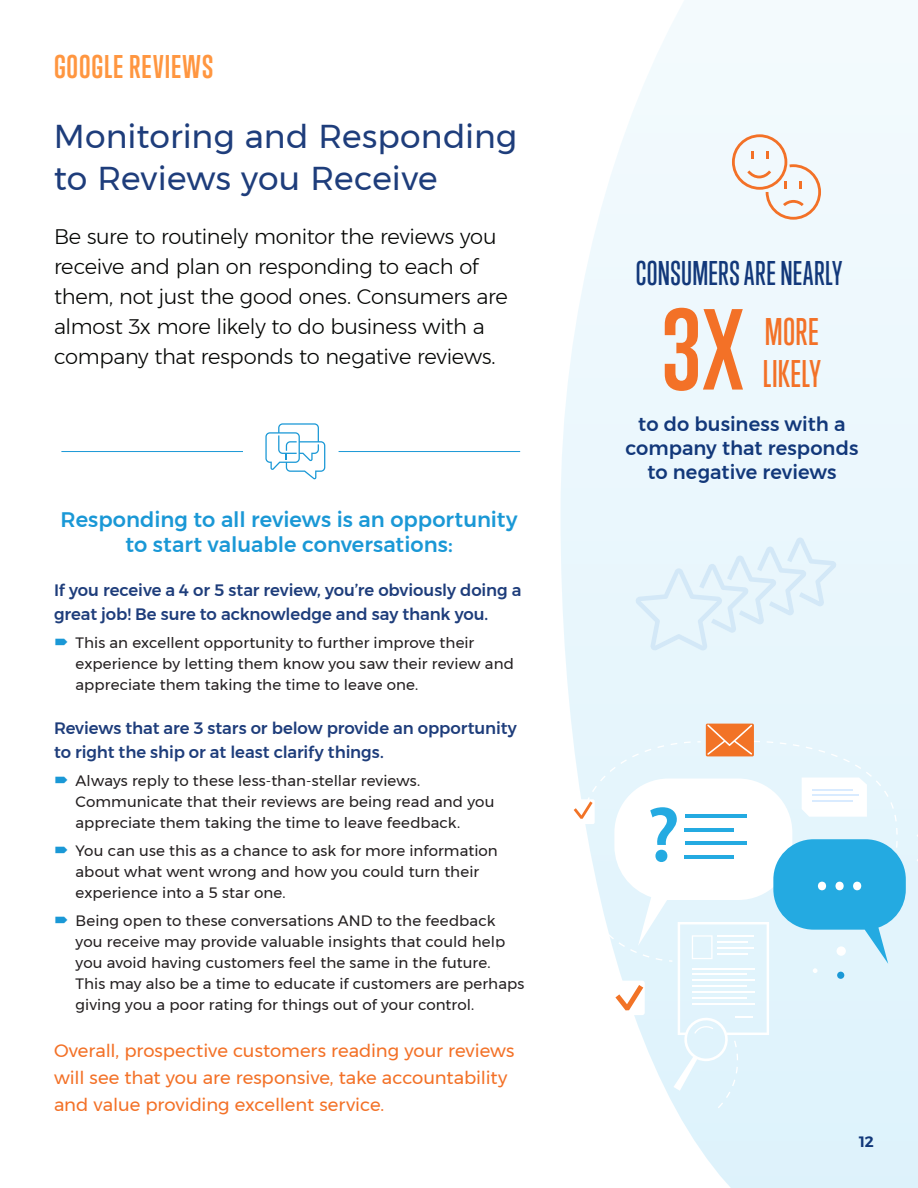
<style>
.page{position:relative;width:918px;height:1188px;background:#fff}
.page>*{position:absolute;margin:0;border:0;box-sizing:border-box;transform-origin:0 0}
.t1{font:700 105px "Trump Gothic Pro";color:#f37127}
.body_-_12_16{font:500 35.25px/42.6px "Trump Gothic Pro";letter-spacing:.01em;color:#f37127}
.body_-_12_16-2{font:33px/42px "Montserrat";letter-spacing:.005em;color:#1e3d7b}
.body_-_12_16-3{font:500 31.35px "Trump Gothic Pro";letter-spacing:.01em;color:#12387a}
.t2{font:700 30px "Trump Gothic Pro";letter-spacing:.04em;color:#ff9640}
.body_-_12_16-4{font:300 21px/30px "Montserrat";letter-spacing:-.015em;color:#040503}
.body_-_12_16-5{font:500 21px/25.5px "Montserrat";color:#1a98d6;text-align:center}
.body_-_12_16-6{font:500 19.5px/24.3px "Montserrat";color:#12387a;text-align:center}
.body_-_12_16-7{font:18px/27px "Montserrat";color:#f37127}
.body_-_12_16-8{font:500 16.5px/24px "Montserrat";letter-spacing:-.005em;color:#1e3d7b}
.t3{font:15px/21px "Montserrat";letter-spacing:.005em;color:#231f20}
.t4{font:600 15px "Montserrat";color:#12387a}
</style>
<div class="page">
<svg style="left:561px;top:0;width:357px;height:1188px;fill:#edf8fd"></svg>
<svg style="left:732px;top:134px;width:89px;height:86px"></svg>
<svg style="left:265px;top:423px;width:60px;height:56px"></svg>
<div style="left:706px;top:724px;width:48px;height:32px;background:#f27326;border-radius:2px"></div>
<svg style="left:563px;top:725px;width:343px;height:383px"></svg>
<svg style="left:635px;top:538px;width:202px;height:113px;background:#e4f3fb"></svg>
<hr style="left:61px;top:451px;width:182px;height:1px;background:#1a98d6">
<hr style="left:339px;top:451px;width:181px;height:1px;background:#1a98d6">
<p class="t2" style="left:54px;top:48px;width:161px">GOOGLE REVIEWS</p>
<p class="body_-_12_16-2" style="left:54px;top:115px;width:465px">Monitoring and Responding to Reviews you Receive</p>
<p class="body_-_12_16-4" style="left:54px;top:221px;width:455px">Be sure to routinely monitor the reviews you receive and plan on responding to each of them, not just the good ones. Consumers are almost 3x more likely to do business with a company that responds to negative reviews.</p>
<p class="body_-_12_16-5" style="left:61px;top:506px;width:459px">Responding to all reviews is an opportunity to start valuable conversations:</p>
<p class="body_-_12_16-8" style="left:54px;top:578px;width:469px">If you receive a 4 or 5 star review, you’re obviously doing a great job! Be sure to acknowledge and say thank you.</p>
<p class="t3" style="left:76px;top:632px;width:440px">This an excellent opportunity to further improve their experience by letting them know you saw their review and appreciate them taking the time to leave one.</p>
<p class="body_-_12_16-8" style="left:54px;top:716px;width:464px">Reviews that are 3 stars or below provide an opportunity to right the ship or at least clarify things.</p>
<p class="t3" style="left:76px;top:770px;width:420px">Always reply to these less-than-stellar reviews.<br>Communicate that their reviews are being read and you appreciate them taking the time to leave feedback.</p>
<p class="t3" style="left:76px;top:840px;width:424px">You can use this as a chance to ask for more information about what went wrong and how you could turn their experience into a 5 star one.</p>
<p class="t3" style="left:76px;top:910px;width:450px">Being open to these conversations AND to the feedback you receive may provide valuable insights that could help you avoid having customers feel the same in the future.<br>This may also be a time to educate if customers are perhaps giving you a poor rating for things out of your control.</p>
<p class="body_-_12_16-7" style="left:54px;top:1037px;width:462px">Overall, prospective customers reading your reviews will see that you are responsive, take accountability and value providing excellent service.</p>
<p class="body_-_12_16-3" style="left:636px;top:255px;width:208px">CONSUMERS ARE NEARLY</p>
<p class="t1" style="left:662px;top:286px;width:83px">3X</p>
<p class="body_-_12_16" style="left:763px;top:310px;width:59px">MORE<br>LIKELY</p>
<p class="body_-_12_16-6" style="left:625px;top:412px;width:234px">to do business with a company that responds to negative reviews</p>
<p class="t4" style="left:859px;top:1130px;width:16px">12</p>
</div>
